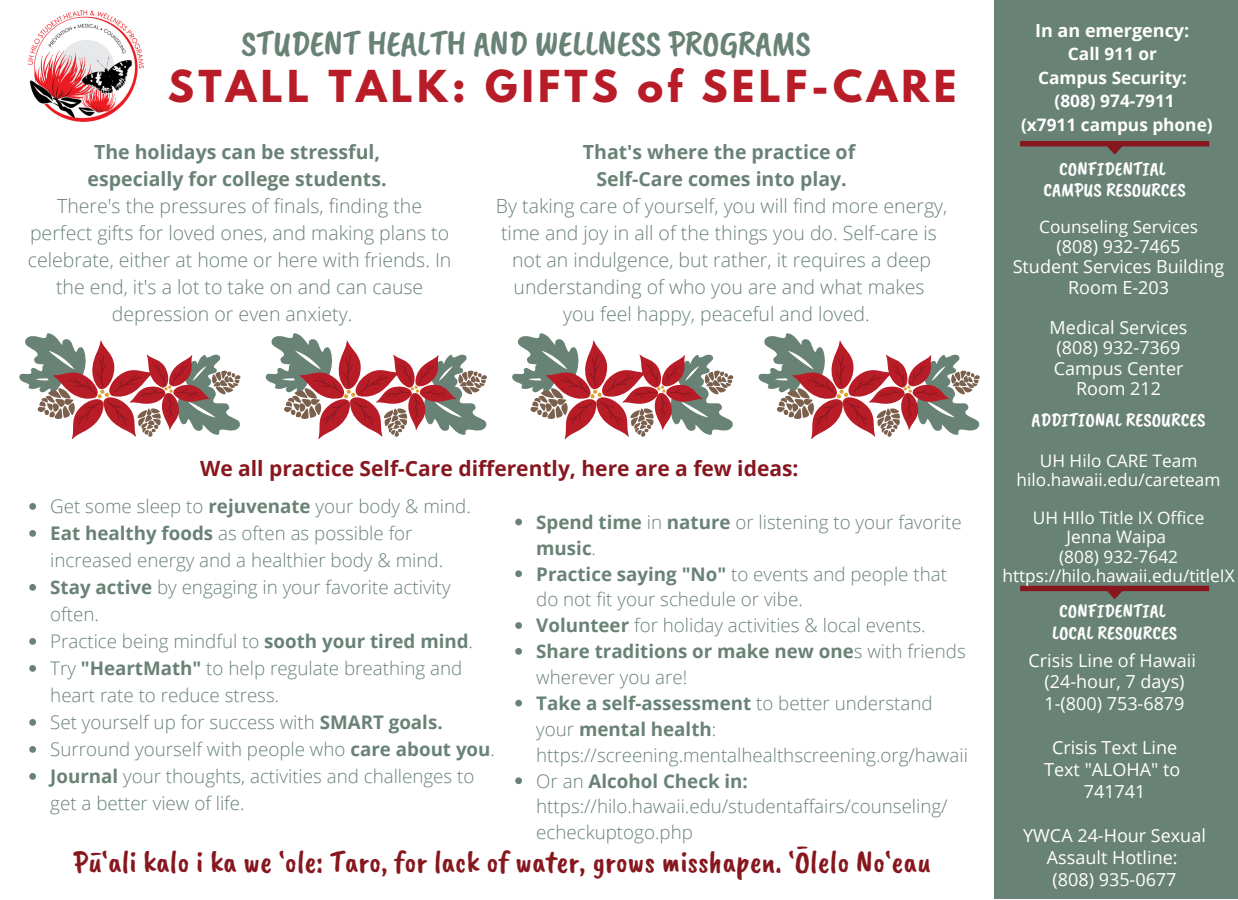
<style>
.page{position:relative;width:1238px;height:900px;background:#fff}
.page>*{position:absolute;margin:0;border:0;box-sizing:border-box;transform-origin:0 0}
.t1{font:700 39px "League Spartan";letter-spacing:.11em;color:#b81c27}
.t2{font:36px "Caveat Brush";letter-spacing:-.01em;color:#698276}
.t3{font:31.5px "Caveat Brush";color:#87171f}
.t4{font:700 21px "Open Sans";color:#87171f}
.t5{font:300 19.5px/27px "Open Sans";color:#698276;text-align:center}
.t6{font:700 19.5px/27px "Open Sans";color:#698276;text-align:center}
.t7{font:19.5px/21.3px "Caveat Brush";color:#fff;text-align:center}
.t8{font:300 18.75px/25.8px "Open Sans";color:#698276}
.t9{font:18px/21.9px "Open Sans";color:#fff;text-align:center}
.t10{font:700 18px "Open Sans";color:#fff}
.t11{font:17.25px/19.2px "Open Sans";color:#fff;text-align:center}
.t12{font:700 17.25px/23.7px "Open Sans";color:#fff;text-align:center}
.s1{font-weight:700}
</style>
<div class="page">
<div style="left:994px;top:0;width:243px;height:899px;background:#698276"></div>
<img style="left:27px;top:10px;width:117px;height:112px">
<svg style="left:19px;top:333px;width:222px;height:106px"></svg>
<svg style="left:1020px;top:141px;width:189px;height:14px"></svg>
<svg style="left:1020px;top:586px;width:189px;height:13px"></svg>
<svg style="left:29px;top:503px;width:7px;height:7px"></svg>
<svg style="left:29px;top:530px;width:7px;height:7px"></svg>
<svg style="left:29px;top:584px;width:7px;height:7px"></svg>
<svg style="left:29px;top:638px;width:7px;height:7px"></svg>
<svg style="left:29px;top:665px;width:7px;height:7px"></svg>
<svg style="left:29px;top:719px;width:7px;height:7px"></svg>
<svg style="left:29px;top:746px;width:7px;height:7px"></svg>
<svg style="left:29px;top:773px;width:7px;height:7px"></svg>
<svg style="left:265px;top:333px;width:222px;height:106px"></svg>
<svg style="left:512px;top:333px;width:221px;height:106px"></svg>
<svg style="left:758px;top:333px;width:221px;height:106px"></svg>
<svg style="left:515px;top:519px;width:7px;height:6px"></svg>
<svg style="left:515px;top:570px;width:7px;height:7px"></svg>
<svg style="left:515px;top:622px;width:7px;height:7px"></svg>
<svg style="left:515px;top:648px;width:7px;height:7px"></svg>
<svg style="left:515px;top:700px;width:7px;height:6px"></svg>
<svg style="left:515px;top:777px;width:7px;height:7px"></svg>
<h2 class="t2" style="left:241px;top:20px;width:571px">STUDENT HEALTH AND WELLNESS PROGRAMS</h2>
<p class="t10" style="left:1035px;top:17px;width:156px">In an emergency:</p>
<p class="t12" style="left:1021px;top:42px;width:193px">Call 911 or<br>Campus Security: (808) 974-7911<br>(x7911 campus phone)</p>
<p class="t7" style="left:1043px;top:158px;width:144px">CONFIDENTIAL<br>CAMPUS RESOURCES</p>
<h1 class="t1" style="left:168px;top:67px;width:790px">STALL TALK: GIFTS of SELF-CARE</h1>
<p class="t6" style="left:88px;top:138px;width:300px">The holidays can be stressful, especially for college students.</p>
<p class="t5" style="left:57px;top:192px;width:366px">There's the pressures of finals, finding the</p>
<p class="t5" style="left:30px;top:219px;width:420px">perfect gifts for loved ones, and making plans to</p>
<p class="t5" style="left:28px;top:246px;width:425px">celebrate, either at home or here with friends. In</p>
<p class="t5" style="left:56px;top:273px;width:369px">the end, it's a lot to take on and can cause</p>
<p class="t5" style="left:112px;top:300px;width:242px">depression or even anxiety.</p>
<p class="t6" style="left:583px;top:138px;width:274px">That's where the practice of<br>Self-Care comes into play.</p>
<p class="t5" style="left:496px;top:192px;width:453px">By taking care of yourself, you will find more energy, time and joy in all of the things you do. Self-care is not an indulgence, but rather, it requires a deep understanding of who you are and what makes<br>you feel happy, peaceful and loved.</p>
<p class="t11" style="left:1039px;top:217px;width:160px">Counseling Services</p>
<p class="t9" style="left:1012px;top:236px;width:213px;line-height:20.2px">(808) 932-7465<br>Student Services Building<br>Room E-203</p>
<p class="t9" style="left:1049px;top:317px;width:139px;line-height:20.2px">Medical Services (808) 932-7369<br>Campus Center<br>Room 212</p>
<p class="t7" style="left:1031px;top:409px;width:176px">ADDITIONAL RESOURCES</p>
<p class="t11" style="left:1016px;top:451px;width:205px">UH Hilo CARE Team hilo.hawaii.edu/careteam</p>
<p class="t11" style="left:1002px;top:508px;width:234px">UH HIlo Title IX Office<br>Jenna Waipa<br>(808) 932-7642 https://hilo.hawaii.edu/titleIX</p>
<p class="t4" style="left:200px;top:454px;width:600px">We all practice Self-Care differently, here are a few ideas:</p>
<p class="t8" style="left:50px;top:492px;width:422px;line-height:27px">Get some sleep to <span class="s1">rejuvenate</span> your body &amp; mind.<br><span class="s1">Eat healthy foods</span> as often as possible for</p>
<p class="t8" style="left:50px;top:573px;width:446px;line-height:27px"><span class="s1">Stay active</span> by engaging in your favorite activity often.<br>Practice being mindful to <span class="s1">sooth your tired mind</span>.<br>Try <span class="s1">"HeartMath"</span> to help regulate breathing and heart rate to reduce stress.<br>Set yourself up for success with <span class="s1">SMART goals.<br></span>Surround yourself with people who <span class="s1">care about you</span>.<br><span class="s1">Journal</span> your thoughts, activities and challenges to get a better view of life.</p>
<p class="t8" style="left:536px;top:509px;width:433px"><span class="s1">Spend time</span> in <span class="s1">nature</span> or listening to your favorite <span class="s1">music</span>.<br><span class="s1">Practice saying "No"</span> to events and people that do not fit your schedule or vibe.<br><span class="s1">Volunteer</span> for holiday activities &amp; local events.<br><span class="s1">Share traditions or make new one</span>s with friends wherever you are!<br><span class="s1">Take a self-assessment</span> to better understand your <span class="s1">mental health</span>: https://screening.mentalhealthscreening.org/hawaii Or an <span class="s1">Alcohol Check in: </span>https://hilo.hawaii.edu/studentaffairs/counseling/ echeckuptogo.php</p>
<p class="t8" style="left:50px;top:547px;width:394px">increased energy and a healthier body &amp; mind.</p>
<p class="t7" style="left:1051px;top:600px;width:127px">CONFIDENTIAL<br>LOCAL RESOURCES</p>
<p class="t9" style="left:1028px;top:649px;width:169px">Crisis Line of Hawaii (24-hour, 7 days)<br>1-(800) 753-6879</p>
<p class="t9" style="left:1044px;top:736px;width:138px">Crisis Text Line<br>Text "ALOHA" to<br>741741</p>
<p class="t9" style="left:1023px;top:824px;width:184px">YWCA 24-Hour Sexual<br>Assault Hotline:<br>(808) 935-0677</p>
<h3 class="t3" style="left:73px;top:842px;width:858px">Pū‘ali kalo i ka we ‘ole: Taro, for lack of water, grows misshapen. ‘Ōlelo No‘eau</h3>
</div>
